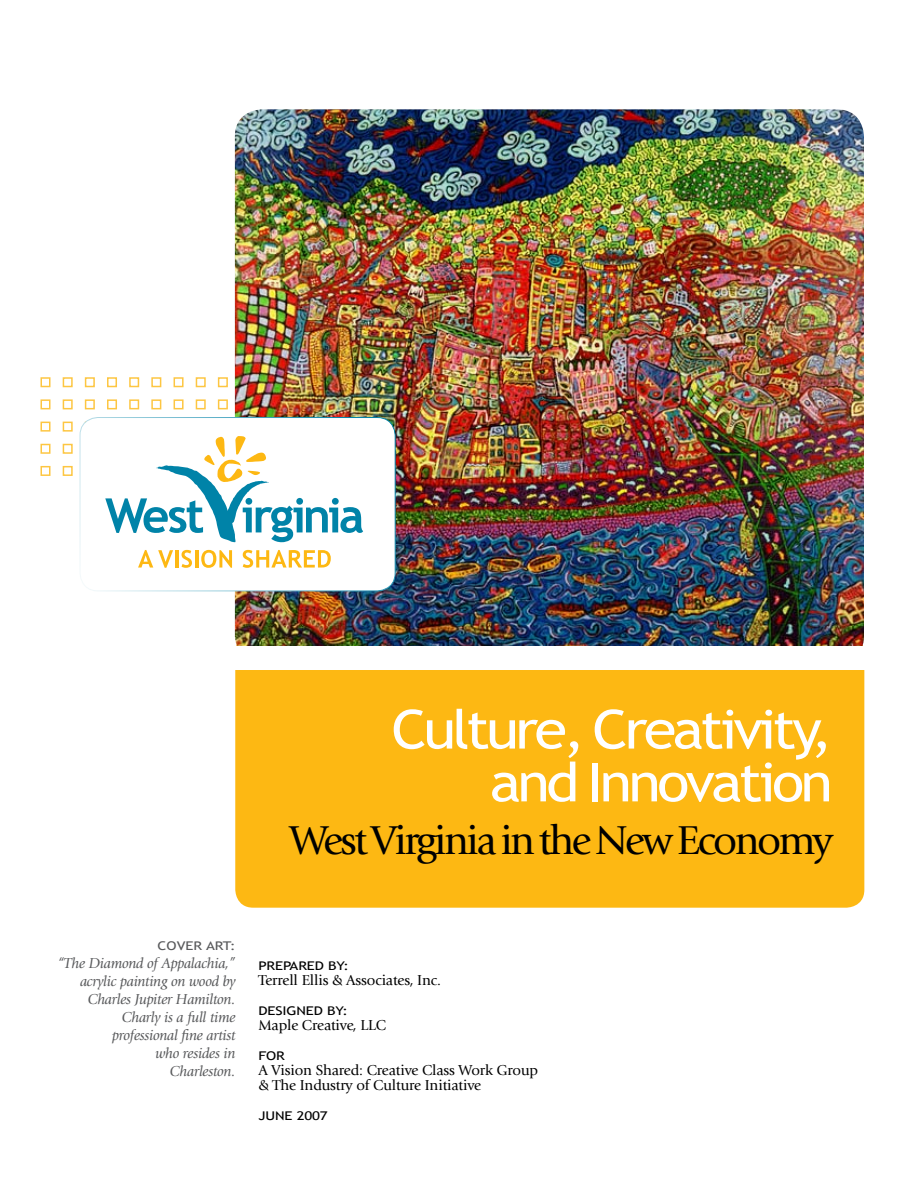
<style>
.page{position:relative;width:918px;height:1188px;background:#fff}
.page>*{position:absolute;margin:0;border:0;box-sizing:border-box;transform-origin:0 0}
.t1{font:54px/52.8px "Trebuchet MS";letter-spacing:-.06em;color:#fff;text-align:right;scale:1.1 1}
.t2{font:42px "Giovanni";letter-spacing:-.06em;color:#000}
.t3{font:italic 15px/18px "Giovanni";letter-spacing:-.02em;color:#58595b;text-align:right}
.t4{font:15px/15px "Giovanni";letter-spacing:-.01em;color:#000}
.t5{font:12px "Trebuchet MS";letter-spacing:-.01em;color:#000;scale:1.25 1}
.t6{font:12px "Trebuchet MS";color:#58595b;scale:1.25 1}
</style>
<div class="page">
<div style="left:235px;top:635px;width:629px;height:273px;background:#fdb813;border-radius:18px"></div>
<div style="left:40px;top:377px;width:11px;height:10px;border:2px solid #fdb813"></div>
<div style="left:63px;top:377px;width:10px;height:10px;border:2px solid #fdb813"></div>
<div style="left:85px;top:377px;width:10px;height:10px;border:2px solid #fdb813"></div>
<div style="left:107px;top:377px;width:10px;height:10px;border:2px solid #fdb813"></div>
<div style="left:129px;top:377px;width:10px;height:10px;border:2px solid #fdb813"></div>
<div style="left:151px;top:377px;width:10px;height:10px;border:2px solid #fdb813"></div>
<div style="left:174px;top:377px;width:10px;height:10px;border:2px solid #fdb813"></div>
<div style="left:196px;top:377px;width:10px;height:10px;border:2px solid #fdb813"></div>
<div style="left:218px;top:377px;width:10px;height:10px;border:2px solid #fdb813"></div>
<div style="left:40px;top:399px;width:11px;height:10px;border:2px solid #fdb813"></div>
<div style="left:63px;top:399px;width:10px;height:10px;border:2px solid #fdb813"></div>
<div style="left:85px;top:399px;width:10px;height:10px;border:2px solid #fdb813"></div>
<div style="left:107px;top:399px;width:10px;height:10px;border:2px solid #fdb813"></div>
<div style="left:129px;top:399px;width:10px;height:10px;border:2px solid #fdb813"></div>
<div style="left:151px;top:399px;width:10px;height:10px;border:2px solid #fdb813"></div>
<div style="left:174px;top:399px;width:10px;height:10px;border:2px solid #fdb813"></div>
<div style="left:196px;top:399px;width:10px;height:10px;border:2px solid #fdb813"></div>
<div style="left:218px;top:399px;width:10px;height:10px;border:2px solid #fdb813"></div>
<div style="left:40px;top:422px;width:11px;height:10px;border:2px solid #fdb813"></div>
<div style="left:63px;top:422px;width:10px;height:10px;border:2px solid #fdb813"></div>
<div style="left:40px;top:444px;width:11px;height:10px;border:2px solid #fdb813"></div>
<div style="left:63px;top:444px;width:10px;height:10px;border:2px solid #fdb813"></div>
<div style="left:40px;top:466px;width:11px;height:10px;border:2px solid #fdb813"></div>
<div style="left:63px;top:466px;width:10px;height:10px;border:2px solid #fdb813"></div>
<img style="left:235px;top:109px;width:629px;height:554px;border-radius:27px">
<div style="left:80px;top:418px;width:315px;height:173px;background:#fff;border-radius:18px"></div>
<div style="left:80px;top:417px;width:316px;height:174px;border:1px solid #fff;border-radius:18px"></div>
<svg style="left:105px;top:436px;width:258px;height:106px"></svg>
<svg style="left:138px;top:550px;width:35px;height:18px"></svg>
<hr style="left:175px;top:550px;width:3px;height:18px;background:#fdb813">
<svg style="left:182px;top:550px;width:10px;height:18px"></svg>
<hr style="left:195px;top:550px;width:3px;height:18px;background:#fdb813">
<svg style="left:201px;top:550px;width:31px;height:18px"></svg>
<svg style="left:243px;top:550px;width:88px;height:18px"></svg>
<div style="left:176px;top:646px;width:741px;height:24px;background:#fff"></div>
<h1 class="t1" style="left:391px;top:704px;width:403px">Culture, Creativity, and I nnovation</h1>
<h2 class="t2" style="left:290px;top:817px;width:545px">West Virginia in the New Economy</h2>
<p class="t6" style="left:158px;top:939px;width:64px">Cover art:</p>
<p class="t3" style="left:58px;top:955px;width:180px">“The Diamond of Appalachia,” acrylic painting on wood by<br>Charles Jupiter Hamilton.<br>Charly is a full time professional fine artist<br>who resides in<br>Charleston.</p>
<p class="t5" style="left:258px;top:959px;width:74px">Prepared by:</p>
<p class="t4" style="left:258px;top:973px;width:184px">Terrell Ellis &amp; Associates, Inc.</p>
<p class="t5" style="left:258px;top:1004px;width:73px">Designed by:</p>
<p class="t4" style="left:258px;top:1018px;width:129px">Maple Creative, LLC</p>
<p class="t5" style="left:258px;top:1049px;width:23px">for</p>
<p class="t4" style="left:258px;top:1063px;width:281px">A Vision Shared: Creative Class Work Group &amp; The Industry of Culture Initiative</p>
<p class="t5" style="left:258px;top:1109px;width:57px">JUNE 2007</p>
</div>
